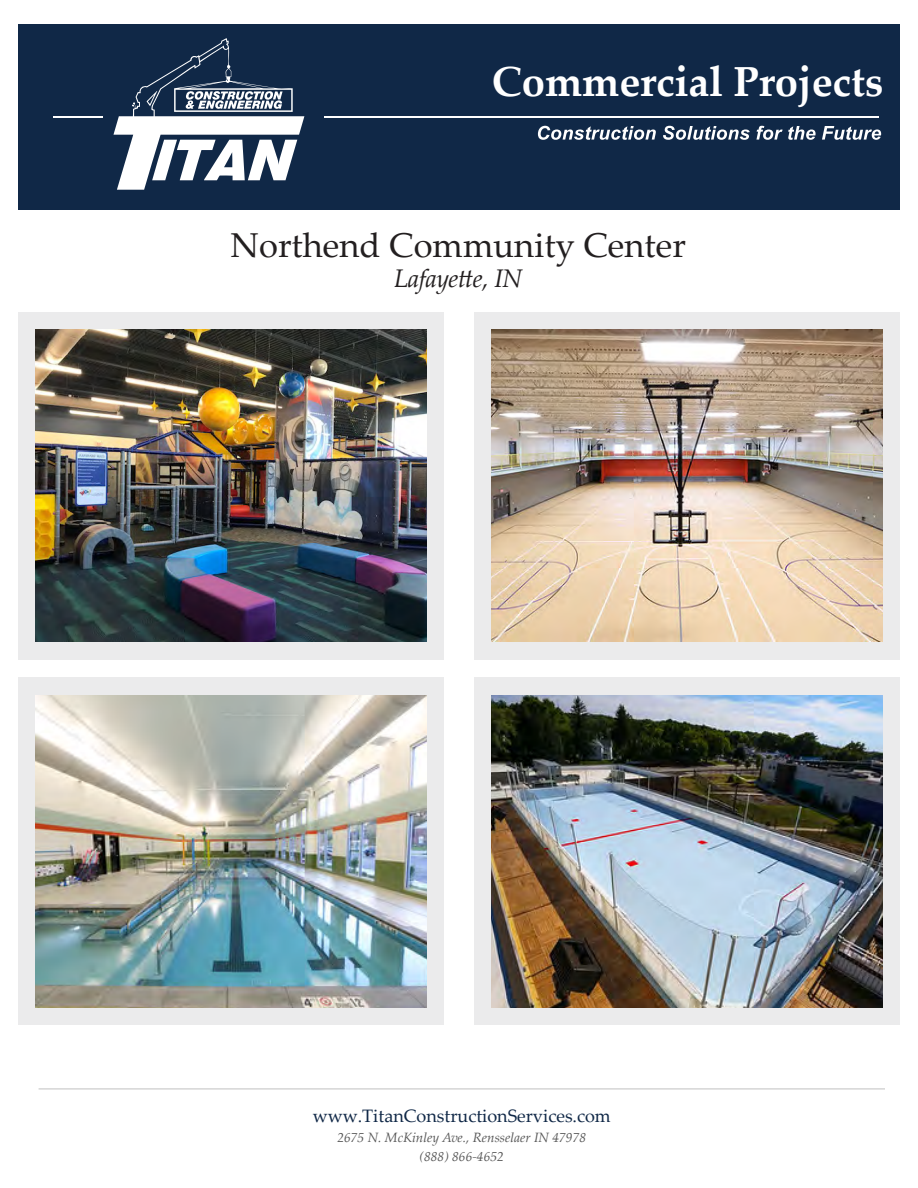
<style>
.page{position:relative;width:918px;height:1188px;background:#fff}
.page>*{position:absolute;margin:0;border:0;box-sizing:border-box;transform-origin:0 0}
.t1{font:700 42px "Palatino Linotype";letter-spacing:-.005em;color:#fff}
.t2{font:34.5px "Palatino Linotype";color:#231f20}
.t3{font:italic 25.5px "Palatino Linotype";letter-spacing:-.015em;color:#231f20}
.t4{font:18px "Palatino Linotype";color:#102847}
.t5{font:italic 13.5px/19.5px "Palatino Linotype";color:#565656;text-align:center}
</style>
<div class="page">
<div style="left:19px;top:312px;width:425px;height:347px;background:#ebebec"></div>
<hr style="left:39px;top:1089px;width:846px;height:1px;background:#c0c0c0">
<div style="left:19px;top:24px;width:881px;height:186px;background:#102847"></div>
<svg style="left:113px;top:38px;width:191px;height:152px"></svg>
<hr style="left:54px;top:116px;width:49px;height:2px;background:#fff">
<hr style="left:325px;top:116px;width:554px;height:2px;background:#fff">
<svg style="left:538px;top:126px;width:118px;height:14px"></svg>
<svg style="left:663px;top:126px;width:87px;height:14px"></svg>
<svg style="left:756px;top:126px;width:60px;height:14px"></svg>
<svg style="left:822px;top:126px;width:59px;height:14px"></svg>
<div style="left:475px;top:312px;width:425px;height:347px;background:#ebebec"></div>
<div style="left:19px;top:678px;width:425px;height:347px;background:#ebebec"></div>
<div style="left:475px;top:678px;width:425px;height:347px;background:#ebebec"></div>
<img style="left:491px;top:330px;width:391px;height:312px">
<img style="left:36px;top:695px;width:390px;height:312px">
<img style="left:491px;top:695px;width:391px;height:312px">
<img style="left:36px;top:330px;width:390px;height:312px">
<h1 class="t1" style="left:492px;top:52px;width:393px">Commercial Projects</h1>
<h2 class="t2" style="left:231px;top:221px;width:457px">Northend Community Center</h2>
<h3 class="t3" style="left:394px;top:260px;width:130px">Lafayette, IN</h3>
<h3 class="t4" style="left:313px;top:1103px;width:300px">www.TitanConstructionServices.com</h3>
<p class="t5" style="left:337px;top:1127px;width:250px">2675 N. McKinley Ave., Rensselaer IN 47978 (888) 866-4652</p>
</div>
